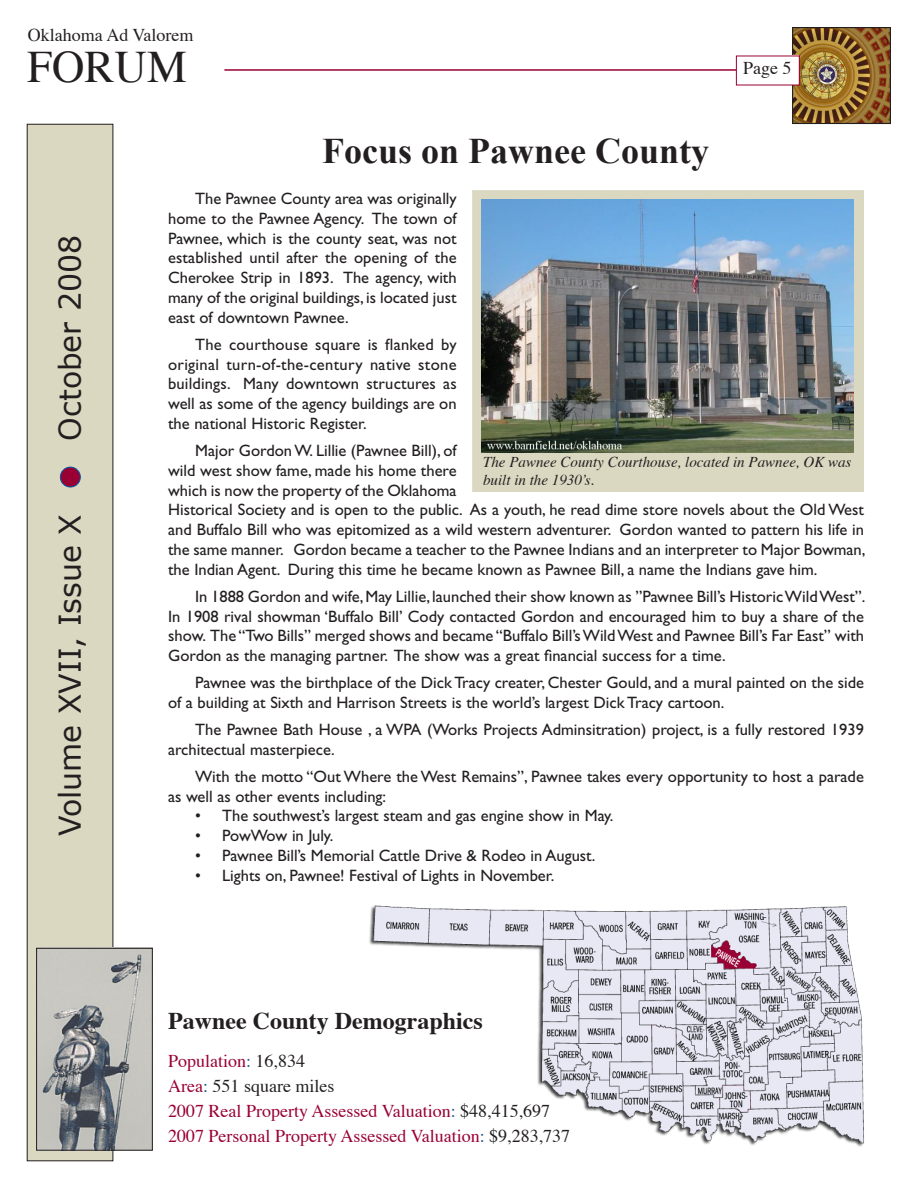
<style>
.page{position:relative;width:918px;height:1188px;background:#fff}
.page>*{position:absolute;margin:0;border:0;box-sizing:border-box;transform-origin:0 0}
.t1{font:45px "Times";color:#231f20}
.Primary_Headline{font:700 36px "Times New Roman";color:#231f20}
.t2{font:30px "Verdana";color:#231f20}
.Mapping_Minute_Headl{font:700 24px "Times";color:#231f20}
.t3{font:18px "Times";color:#903}
.t4{font:18px "Times";color:#231f20}
.Primary_Body_Text{font:16.5px/19.8px "Gill Sans";color:#231f20}
.Photo_Caption{font:italic 15px/18px "Times";color:#231f20}
.s1{color:#1c5389}
.s2{color:#231f20}
.s3{color:#903}
</style>
<div class="page">
<img style="left:794px;top:29px;width:95px;height:93px">
<div style="left:792px;top:27px;width:99px;height:97px;border:1px solid #231f20"></div>
<hr style="left:224px;top:69px;width:529px;height:2px;background:#903">
<div style="left:27px;top:124px;width:86px;height:1037px;background:#dbd8c1"></div>
<div style="left:27px;top:124px;width:86px;height:1037px;border:1px solid #231f20"></div>
<div style="left:736px;top:56px;width:63px;height:29px;background:#fff"></div>
<div style="left:736px;top:56px;width:64px;height:29px;border:1px solid #903"></div>
<img style="left:38px;top:950px;width:113px;height:198px">
<div style="left:36px;top:948px;width:117px;height:202px;border:1px solid #231f20"></div>
<img style="left:369px;top:905px;width:495px;height:242px">
<div style="left:60px;top:467px;width:20px;height:20px;background:#903;border-radius:50%"></div>
<div style="left:60px;top:467px;width:21px;height:20px;border:1px solid #0155a2;border-radius:50%"></div>
<div style="left:473px;top:191px;width:390px;height:300px;background:#dbd8c1"></div>
<div style="left:472px;top:190px;width:392px;height:302px;border:2px solid #dbd8c1"></div>
<img style="left:482px;top:200px;width:372px;height:252px">
<p class="t4" style="left:28px;top:23px;width:167px">Oklahoma Ad Valorem</p>
<p class="t1" style="left:27px;top:39px;width:162px">FORUM</p>
<p class="t4" style="left:743px;top:57px;width:50px">Page 5</p>
<p class="t2" style="left:51px;top:441px;width:207px;rotate:-90deg">October 2008</p>
<p class="t2" style="left:51px;top:836px;width:323px;rotate:-90deg">Volume XVII, Issue X</p>
<p class="Primary_Headline" style="left:322px;top:130px;width:388px">Focus on Pawnee County</p>
<p class="Primary_Body_Text" style="left:168px;top:189px;width:290px;text-align:justify;text-indent:27px">The Pawnee County area was originally home to the Pawnee Agency. The town of Pawnee, which is the county seat, was not established until after the opening of the Cherokee Strip in 1893. The agency, with many of the original buildings, is located just east of downtown Pawnee.</p>
<p class="Primary_Body_Text" style="left:168px;top:334px;width:290px;text-align:justify;text-indent:27px">The courthouse square is flanked by original turn-of-the-century native stone buildings. Many downtown structures as well as some of the agency buildings are on the national Historic Register.</p>
<p class="Primary_Body_Text" style="left:168px;top:441px;width:699px;text-indent:27px">Major Gordon W. Lillie (Pawnee Bill), of<br>wild west show fame, made his home there<br>which is now the property of the Oklahoma<br>Historical Society and is open to the public. As a youth, he read dime store novels about the Old West and Buffalo Bill who was epitomized as a wild western adventurer. Gordon wanted to pattern his life in the same manner. Gordon became a teacher to the Pawnee Indians and an interpreter to Major Bowman, the Indian Agent. During this time he became known as Pawnee Bill, a name the Indians gave him.</p>
<p class="Primary_Body_Text" style="left:168px;top:586px;width:699px;text-align:justify;text-indent:27px">In 1888 Gordon and wife, May Lillie, launched their show known as ”Pawnee Bill’s Historic Wild West”.<br>In 1908 rival showman ‘Buffalo Bill’ Cody contacted Gordon and encouraged him to buy a share of the show. The “Two Bills” merged shows and became “Buffalo Bill’s Wild West and Pawnee Bill’s Far East” with Gordon as the managing partner. The show was a great financial success for a time.</p>
<p class="Primary_Body_Text" style="left:168px;top:673px;width:697px;text-indent:27px">Pawnee was the birthplace of the Dick Tracy creater, Chester Gould, and a mural painted on the side of a building at Sixth and Harrison Streets is the world’s largest Dick Tracy cartoon.</p>
<p class="Primary_Body_Text" style="left:168px;top:720px;width:697px;text-indent:27px">The Pawnee Bath House , a WPA (Works Projects Adminsitration) project, is a fully restored 1939 architectual masterpiece.</p>
<p class="Primary_Body_Text" style="left:168px;top:766px;width:697px;text-indent:27px">With the motto “Out Where the West Remains”, Pawnee takes every opportunity to host a parade as well as other events including:</p>
<p class="Primary_Body_Text" style="left:195px;top:806px;width:420px">• The southwest’s largest steam and gas engine show in May.</p>
<p class="Primary_Body_Text" style="left:195px;top:826px;width:140px">• PowWow in July.</p>
<p class="Primary_Body_Text" style="left:195px;top:846px;width:402px">• Pawnee Bill’s Memorial Cattle Drive &amp; Rodeo in August.</p>
<p class="Primary_Body_Text" style="left:195px;top:865px;width:361px">• Lights on, Pawnee! Festival of Lights in November.</p>
<p class="Photo_Caption" style="left:483px;top:454px;width:370px">The Pawnee County Courthouse, located in Pawnee, OK was built in the 1930’s.</p>
<p class="Mapping_Minute_Headl" style="left:168px;top:1004px;width:316px">Pawnee County Demographics</p>
<p class="t3" style="left:168px;top:1049px;width:139px">Population<span class="s1">:</span> <span class="s2">16,834</span></p>
<p class="t4" style="left:168px;top:1075px;width:168px"><span class="s3">Area</span><span class="s1">:</span> 551 square miles</p>
<p class="t3" style="left:168px;top:1100px;width:384px">2007 Real Property Assessed Valuation<span class="s1">:</span> <span class="s2">$48,415,697</span></p>
<p class="t3" style="left:168px;top:1125px;width:404px">2007 Personal Property Assessed Valuation<span class="s1">:</span> <span class="s2">$9,283,737</span></p>
</div>
